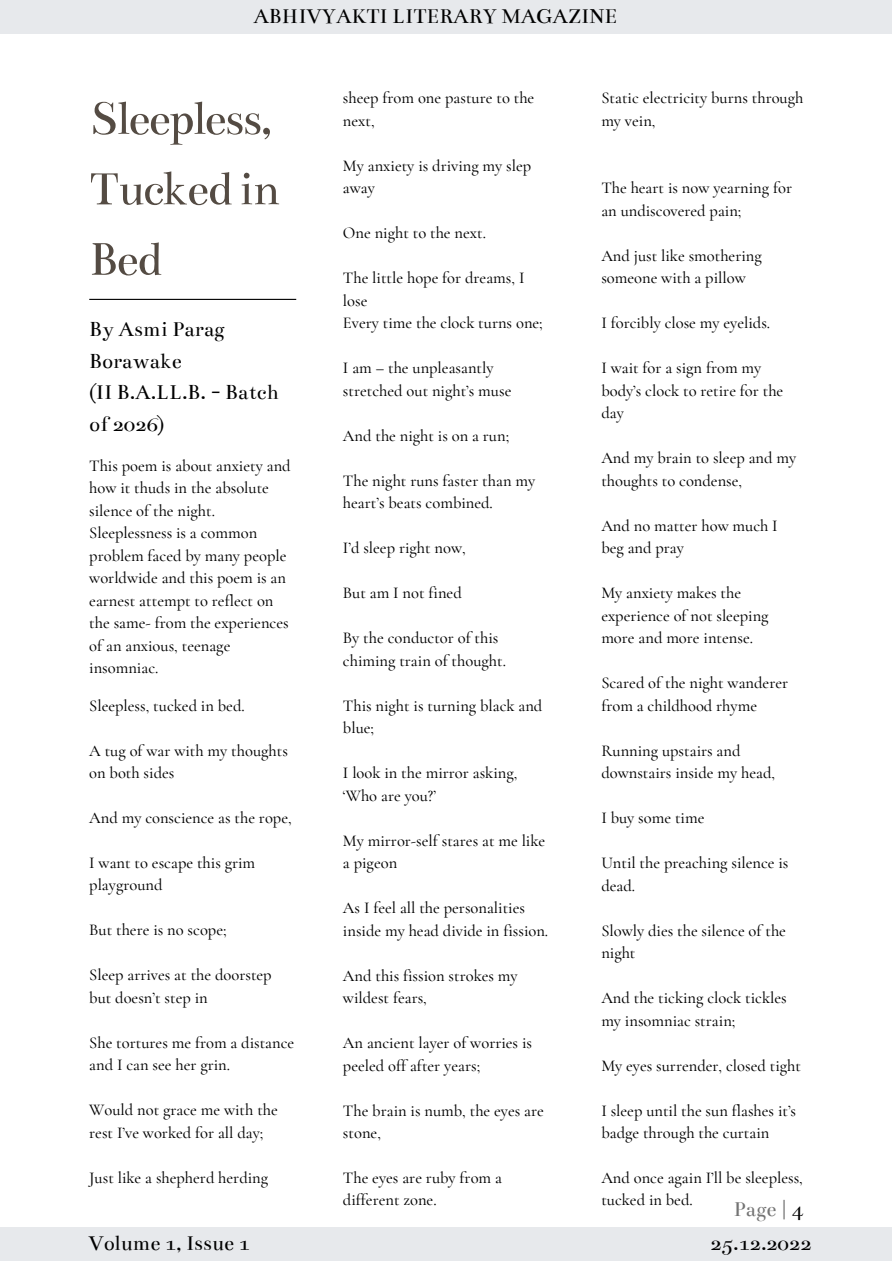
<style>
.page{position:relative;width:893px;height:1264px;background:#fff}
.page>*{position:absolute;margin:0;border:0;box-sizing:border-box;transform-origin:0 0}
.t1{font:50.4px/70.3px "Bentham";letter-spacing:-.035em;color:#544b43}
.t2{font:22.5px/31.5px "Bentham";color:#000}
.t3{font:22.5px "Bentham";color:#737373}
.t4{font:500 16.5px/22.5px "Cormorant Garamond";color:#000}
.s1{color:#000}
</style>
<div class="page">
<div style="left:0;top:0;width:891px;height:33px;background:#e7e9ec"></div>
<div style="left:0;top:1227px;width:891px;height:33px;background:#e7e9ec"></div>
<hr style="left:89px;top:299px;width:207px;height:1px;background:#000">
<h2 class="t2" style="left:253px;top:0;width:365px">ABHIVYAKTI LITERARY MAGAZINE</h2>
<p class="t4" style="left:343px;top:87px;width:193px">sheep from one pasture to the next,</p>
<p class="t4" style="left:343px;top:154px;width:190px">My anxiety is driving my slep away</p>
<p class="t4" style="left:343px;top:222px;width:144px">One night to the next.</p>
<p class="t4" style="left:343px;top:267px;width:201px">The little hope for dreams, I lose<br>Every time the clock turns one;</p>
<p class="t4" style="left:343px;top:357px;width:170px">I am – the unpleasantly stretched out night’s muse</p>
<p class="t4" style="left:343px;top:424px;width:168px">And the night is on a run;</p>
<p class="t4" style="left:343px;top:469px;width:194px">The night runs faster than my heart’s beats combined.</p>
<p class="t4" style="left:343px;top:536px;width:124px">I’d sleep right now,</p>
<p class="t4" style="left:343px;top:581px;width:120px">But am I not fined</p>
<p class="t4" style="left:343px;top:626px;width:164px">By the conductor of this chiming train of thought.</p>
<p class="t4" style="left:343px;top:694px;width:201px">This night is turning black and blue;</p>
<p class="t4" style="left:343px;top:761px;width:176px">I look in the mirror asking, ‘Who are you?’</p>
<p class="t4" style="left:343px;top:829px;width:204px">My mirror-self stares at me like a pigeon</p>
<p class="t4" style="left:343px;top:896px;width:207px">As I feel all the personalities inside my head divide in fission.</p>
<p class="t4" style="left:343px;top:964px;width:176px">And this fission strokes my wildest fears,</p>
<p class="t4" style="left:343px;top:1031px;width:191px">An ancient layer of worries is peeled off after years;</p>
<p class="t4" style="left:343px;top:1098px;width:202px">The brain is numb, the eyes are stone,</p>
<p class="t4" style="left:343px;top:1166px;width:160px">The eyes are ruby from a different zone.</p>
<h1 class="t1" style="left:89px;top:84px;width:192px">Sleepless,<br>Tucked in<br>Bed</h1>
<p class="t4" style="left:601px;top:87px;width:203px">Static electricity burns through my vein,</p>
<p class="t4" style="left:601px;top:177px;width:192px">The heart is now yearning for an undiscovered pain;</p>
<p class="t4" style="left:601px;top:244px;width:162px">And just like smothering someone with a pillow</p>
<p class="t4" style="left:601px;top:312px;width:170px">I forcibly close my eyelids.</p>
<p class="t4" style="left:601px;top:357px;width:183px">I wait for a sign from my body’s clock to retire for the day</p>
<p class="t4" style="left:601px;top:446px;width:196px">And my brain to sleep and my thoughts to condense,</p>
<p class="t4" style="left:601px;top:514px;width:178px">And no matter how much I beg and pray</p>
<p class="t4" style="left:601px;top:581px;width:169px">My anxiety makes the experience of not sleeping more and more intense.</p>
<p class="t4" style="left:601px;top:671px;width:188px">Scared of the night wanderer from a childhood rhyme</p>
<p class="t4" style="left:601px;top:739px;width:175px">Running upstairs and downstairs inside my head,</p>
<p class="t4" style="left:601px;top:806px;width:105px">I buy some time</p>
<p class="t4" style="left:601px;top:851px;width:189px">Until the preaching silence is dead.</p>
<p class="t4" style="left:601px;top:919px;width:186px">Slowly dies the silence of the night</p>
<p class="t4" style="left:601px;top:986px;width:187px">And the ticking clock tickles my insomniac strain;</p>
<p class="t4" style="left:601px;top:1053px;width:201px">My eyes surrender, closed tight</p>
<p class="t4" style="left:601px;top:1098px;width:196px">I sleep until the sun flashes it’s badge through the curtain</p>
<p class="t4" style="left:601px;top:1166px;width:203px">And once again I’ll be sleepless, tucked in bed.</p>
<h2 class="t2" style="left:89px;top:314px;width:191px">By Asmi Parag<br>Borawake<br>(II B.A.LL.B. - Batch of 2026)</h2>
<p class="t4" style="left:89px;top:454px;width:203px">This poem is about anxiety and how it thuds in the absolute silence of the night.<br>Sleeplessness is a common problem faced by many people worldwide and this poem is an earnest attempt to reflect on the same- from the experiences of an anxious, teenage insomniac.</p>
<p class="t4" style="left:89px;top:694px;width:157px">Sleepless, tucked in bed.</p>
<p class="t4" style="left:89px;top:739px;width:200px">A tug of war with my thoughts on both sides</p>
<p class="t4" style="left:89px;top:806px;width:204px">And my conscience as the rope,</p>
<p class="t4" style="left:89px;top:851px;width:167px">I want to escape this grim playground</p>
<p class="t4" style="left:89px;top:918px;width:139px">But there is no scope;</p>
<p class="t4" style="left:89px;top:963px;width:184px">Sleep arrives at the doorstep but doesn’t step in</p>
<p class="t4" style="left:89px;top:1031px;width:206px">She tortures me from a distance and I can see her grin.</p>
<p class="t4" style="left:89px;top:1098px;width:190px">Would not grace me with the rest I’ve worked for all day;</p>
<p class="t4" style="left:89px;top:1166px;width:180px">Just like a shepherd herding</p>
<h2 class="t3" style="left:733px;top:1196px;width:71px">Page | <span class="s1">4</span></h2>
<h2 class="t2" style="left:88px;top:1227px;width:163px">Volume 1, Issue 1</h2>
<h2 class="t2" style="left:710px;top:1227px;width:103px">25.12.2022</h2>
</div>
